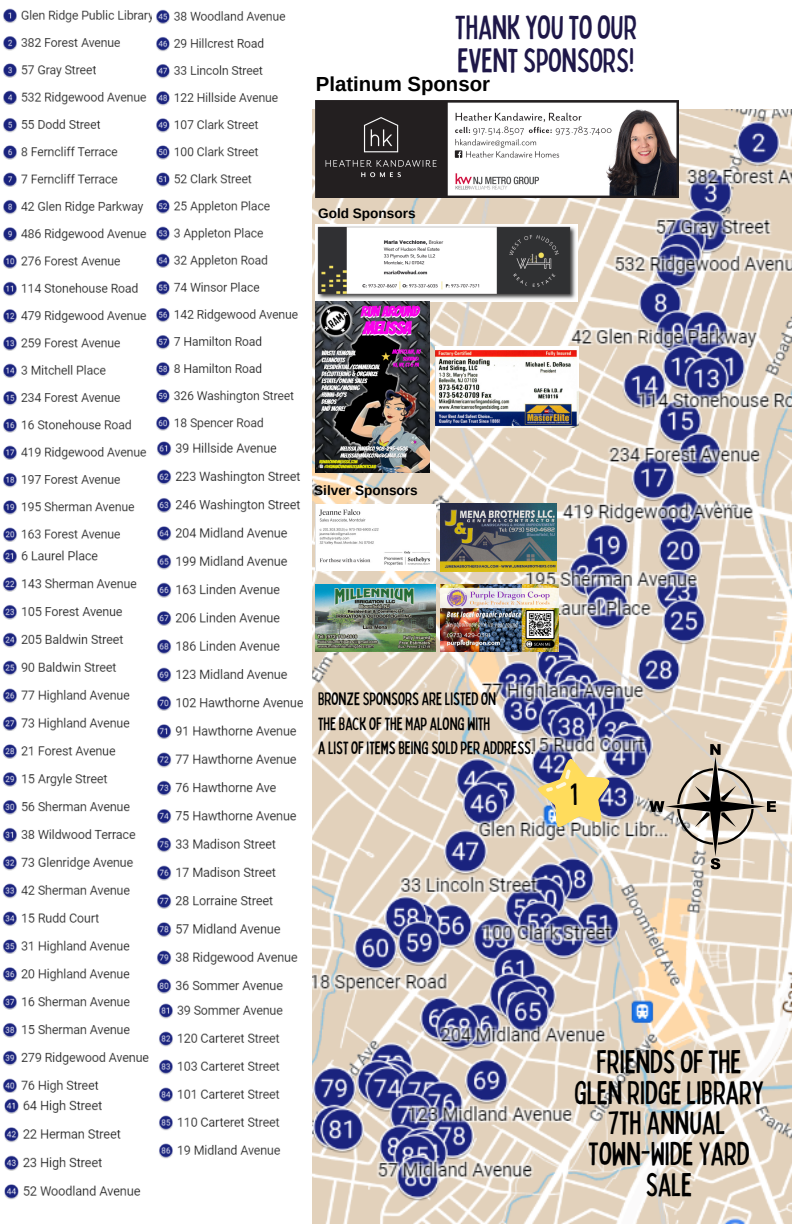
<style>
.page{position:relative;width:792px;height:1224px;background:#fff}
.page>*{position:absolute;margin:0;border:0;box-sizing:border-box;transform-origin:0 0}
.t1{font:condensed 33.8px/33px "Bobby Jones";color:#1e1748}
.t2{font:condensed 32.7px/30.8px "Bobby Jones";color:#000;text-align:center}
.t3{font:condensed 30.5px "Bobby Jones";color:#000}
.t4{font:700 20.4px "Arimo";color:#000}
.t5{font:condensed 18px "Bobby Jones";color:#000}
.t6{font:700 13.6px "Arimo";color:#000}
</style>
<div class="page">
<img style="left:312px;top:109px;width:480px;height:1115px">
<img style="left:436px;top:347px;width:142px;height:80px">
<img style="left:316px;top:100px;width:363px;height:98px">
<img style="left:316px;top:224px;width:262px;height:78px">
<img style="left:316px;top:302px;width:114px;height:171px">
<svg style="left:649px;top:744px;width:127px;height:125px;background:#c6baab"></svg>
<img style="left:316px;top:584px;width:119px;height:68px">
<img style="left:441px;top:504px;width:116px;height:67px">
<img style="left:441px;top:584px;width:118px;height:68px">
<img style="left:316px;top:504px;width:119px;height:67px">
<svg style="left:538px;top:759px;width:72px;height:69px;background:#cfbf8c"></svg>
<img style="left:3px;top:8px;width:149px;height:534px">
<img style="left:3px;top:549px;width:146px;height:544px">
<img style="left:4px;top:1098px;width:137px;height:102px">
<img style="left:156px;top:9px;width:142px;height:422px">
<img style="left:157px;top:441px;width:146px;height:553px">
<img style="left:159px;top:1003px;width:124px;height:156px">
<p class="t1" style="left:455px;top:9px;width:184px">THANKYOUTOOUR<br>EVENTSPONSORS!</p>
<p class="t4" style="left:316px;top:73px;width:176px">Platinum Sponsor</p>
<p class="t6" style="left:318px;top:205px;width:99px">Gold Sponsors</p>
<p class="t6" style="left:314px;top:483px;width:105px">Silver Sponsors</p>
<p class="t5" style="left:318px;top:687px;width:180px">BRONZESPONSORS ARELISTEDON</p>
<p class="t5" style="left:318px;top:712px;width:174px">THEBACKOFTHE MAP ALONG WITH</p>
<p class="t5" style="left:318px;top:737px;width:217px">A LISTOFITEMSBEINGSOLDPER ADDRESS.</p>
<p class="t3" style="left:570px;top:775px;width:9px">1</p>
<p class="t2" style="left:574px;top:1045px;width:191px">FRIENDSOFTHE<br>GLEN RIDGELIBRARY</p>
<p class="t2" style="left:608px;top:1106px;width:119px">7TH ANNUAL</p>
<p class="t2" style="left:588px;top:1137px;width:163px">TOWN-WIDEYARD<br>SALE</p>
</div>
